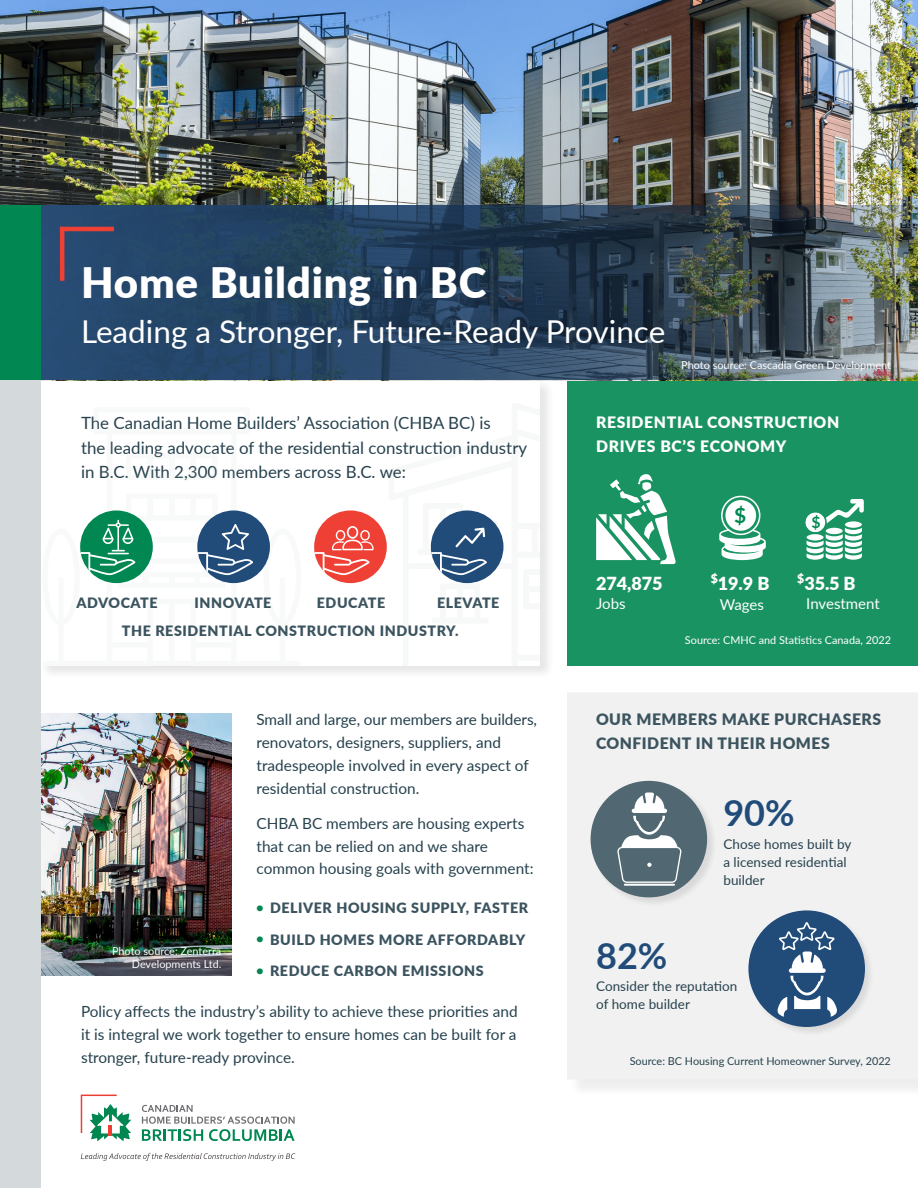
<style>
.page{position:relative;width:918px;height:1188px;background:#fff}
.page>*{position:absolute;margin:0;border:0;box-sizing:border-box;transform-origin:0 0}
.t1{font:900 42px "Lato";letter-spacing:.02em;color:#fff}
.lg_head{font:700 36px "Lato";color:#214b79}
.t2{font:31.5px "Lato";color:#fff}
.Sidebar_main{font:700 21px "Lato";color:#008752}
.Sidebar_head{font:900 18px "Lato";color:#fff}
.Body{font:16.8px/24.3px "Lato";color:#26414d}
.Sidebar_main-2{font:900 15.75px/24px "Lato";letter-spacing:.03em;color:#3c545f}
.Sidebar_main-3{font:900 15.75px/24px "Lato";letter-spacing:.04em;color:#fff}
.Sidebar_main-4{font:700 15.75px "Lato";color:#008752}
.Body-2{font:15.3px/22.8px "Lato";color:#26414d}
.Sidebar_subhead{font:15px "Lato";color:#fff}
.This_empasis_in_body{font:900 14.25px "Lato";letter-spacing:.04em;color:#3c545f}
.ADVOCATE{font:900 14.25px "Lato";letter-spacing:.04em;color:#3c545f}
.lg_Sidebar_info{font:13.5px/18px "Lato";color:#26414d}
.Footnote{font:10.8px "Lato";color:#26414d}
.Default{font:10.8px "Lato";color:#fff}
.photo_credit_and_footnote{font:10.8px/13px "Lato";color:#fff;text-align:right}
.Footnote-2{font:10.8px "Lato";color:#fff}
.s1{font-size:12px;color:#008752}
</style>
<div class="page">
<svg style="left:81px;top:1095px;width:50px;height:46px"></svg>
<svg style="left:142px;top:1105px;width:153px;height:36px"></svg>
<svg style="left:81px;top:1153px;width:214px;height:8px"></svg>
<div style="left:40px;top:379px;width:515px;height:301px;background:#f3f3f3"></div>
<div style="left:41px;top:380px;width:499px;height:285px;background:#fff"></div>
<div style="left:567px;top:380px;width:351px;height:285px;background:#1a9363"></div>
<div style="left:569px;top:695px;width:349px;height:403px;background:#f4f4f4"></div>
<svg style="left:567px;top:693px;width:351px;height:386px"></svg>
<div style="left:591px;top:781px;width:126px;height:126px;background:#231f20;opacity:.11"></div>
<div style="left:591px;top:781px;width:116px;height:116px;background:#516771;border-radius:50%"></div>
<hr style="left:624px;top:884px;width:51px;height:2px;background:#fff">
<svg style="left:617px;top:793px;width:64px;height:90px"></svg>
<div style="left:748px;top:910px;width:127px;height:127px;background:#231f20;opacity:.11"></div>
<div style="left:748px;top:910px;width:117px;height:117px;background:#214b79;border-radius:50%"></div>
<svg style="left:778px;top:922px;width:59px;height:95px"></svg>
<img style="left:40px;top:713px;width:191px;height:262px">
<div style="left:280px;top:577px;width:5px;height:89px;background:#f8f9f9;border-radius:3px"></div>
<div style="left:42px;top:661px;width:259px;height:5px;background:#f8f9f9;border-radius:3px"></div>
<svg style="left:596px;top:474px;width:80px;height:90px"></svg>
<svg style="left:805px;top:499px;width:59px;height:61px"></svg>
<svg style="left:719px;top:496px;width:47px;height:64px"></svg>
<img style="left:0;top:0;width:918px;height:205px">
<img style="left:40px;top:205px;width:878px;height:175px">
<hr style="left:60px;top:227px;width:4px;height:54px;background:#ef4035">
<hr style="left:60px;top:227px;width:54px;height:4px;background:#ef4035">
<div style="left:0;top:334px;width:40px;height:854px;background:#d4d9db"></div>
<div style="left:0;top:205px;width:40px;height:175px;background:#008752"></div>
<div style="left:197px;top:510px;width:73px;height:73px;background:#214b79;border-radius:50%"></div>
<svg style="left:42px;top:510px;width:211px;height:156px"></svg>
<div style="left:314px;top:510px;width:73px;height:73px;background:#ef4035;border-radius:50%"></div>
<svg style="left:314px;top:526px;width:60px;height:49px"></svg>
<svg style="left:430px;top:510px;width:74px;height:74px"></svg>
<p class="t1" style="left:81px;top:251px;width:407px">Home Building in BC</p>
<p class="t2" style="left:81px;top:309px;width:586px">Leading a Stronger, Future-Ready Province</p>
<p class="Default" style="left:681px;top:358px;width:211px">Photo source: Cascadia Green Development</p>
<p class="Body" style="left:81px;top:410px;width:448px">The Canadian Home Builders’ Association (CHBA BC) is<br>the leading advocate of the residential construction industry in B.C. With 2,300 members across B.C. we:</p>
<p class="ADVOCATE" style="left:77px;top:592px;width:83px">ADVOCATE</p>
<p class="ADVOCATE" style="left:194px;top:592px;width:79px">INNOVATE</p>
<p class="ADVOCATE" style="left:317px;top:592px;width:70px">EDUCATE</p>
<p class="ADVOCATE" style="left:437px;top:592px;width:64px">ELEVATE</p>
<p class="ADVOCATE" style="left:122px;top:620px;width:338px">THE RESIDENTIAL CONSTRUCTION INDUSTRY.</p>
<p class="Body-2" style="left:257px;top:708px;width:282px">Small and large, our members are builders, renovators, designers, suppliers, and tradespeople involved in every aspect of residential construction.</p>
<p class="Body-2" style="left:256px;top:811px;width:279px">CHBA BC members are housing experts that can be relied on and we share common housing goals with government:</p>
<p class="This_empasis_in_body" style="left:256px;top:898px;width:273px"><span class="s1">•</span> DELIVER HOUSING SUPPLY, FASTER</p>
<p class="This_empasis_in_body" style="left:256px;top:929px;width:270px"><span class="s1">•</span> BUILD HOMES MORE AFFORDABLY</p>
<p class="This_empasis_in_body" style="left:256px;top:961px;width:229px"><span class="s1">•</span> REDUCE CARBON EMISSIONS</p>
<p class="Body-2" style="left:81px;top:999px;width:438px;text-align:justify">Policy affects the industry’s ability to achieve these priorities and it is integral we work together to ensure homes can be built for a stronger, future-ready province.</p>
<p class="photo_credit_and_footnote" style="left:112px;top:944px;width:111px">Photo source: Zenterra<br>Developments Ltd.</p>
<p class="Sidebar_main-3" style="left:596px;top:409px;width:245px">RESIDENTIAL CONSTRUCTION<br>DRIVES BC’S ECONOMY</p>
<p class="Sidebar_head" style="left:596px;top:570px;width:68px">274,875</p>
<p class="Sidebar_subhead" style="left:596px;top:593px;width:31px">Jobs</p>
<p class="Sidebar_main" style="left:734px;top:499px;width:14px">$</p>
<p class="Sidebar_main-4" style="left:811px;top:511px;width:11px">$</p>
<p class="Sidebar_head" style="left:711px;top:570px;width:60px"><sup>$</sup>19.9 B</p>
<p class="Sidebar_subhead" style="left:720px;top:593px;width:46px">Wages</p>
<p class="Sidebar_head" style="left:797px;top:569px;width:60px"><sup>$</sup>35.5 B</p>
<p class="Sidebar_subhead" style="left:806px;top:593px;width:75px">Investment</p>
<p class="Footnote-2" style="left:685px;top:632px;width:208px">Source: CMHC and Statistics Canada, 2022</p>
<p class="Sidebar_main-2" style="left:596px;top:707px;width:287px">OUR MEMBERS MAKE PURCHASERS<br>CONFIDENT IN THEIR HOMES</p>
<p class="lg_head" style="left:723px;top:786px;width:73px">90%</p>
<p class="lg_Sidebar_info" style="left:723px;top:834px;width:129px">Chose homes built by a licensed residential builder</p>
<p class="lg_head" style="left:596px;top:929px;width:73px">82%</p>
<p class="lg_Sidebar_info" style="left:596px;top:977px;width:143px">Consider the reputation of home builder</p>
<p class="Footnote" style="left:630px;top:1053px;width:263px">Source: BC Housing Current Homeowner Survey, 2022</p>
</div>
